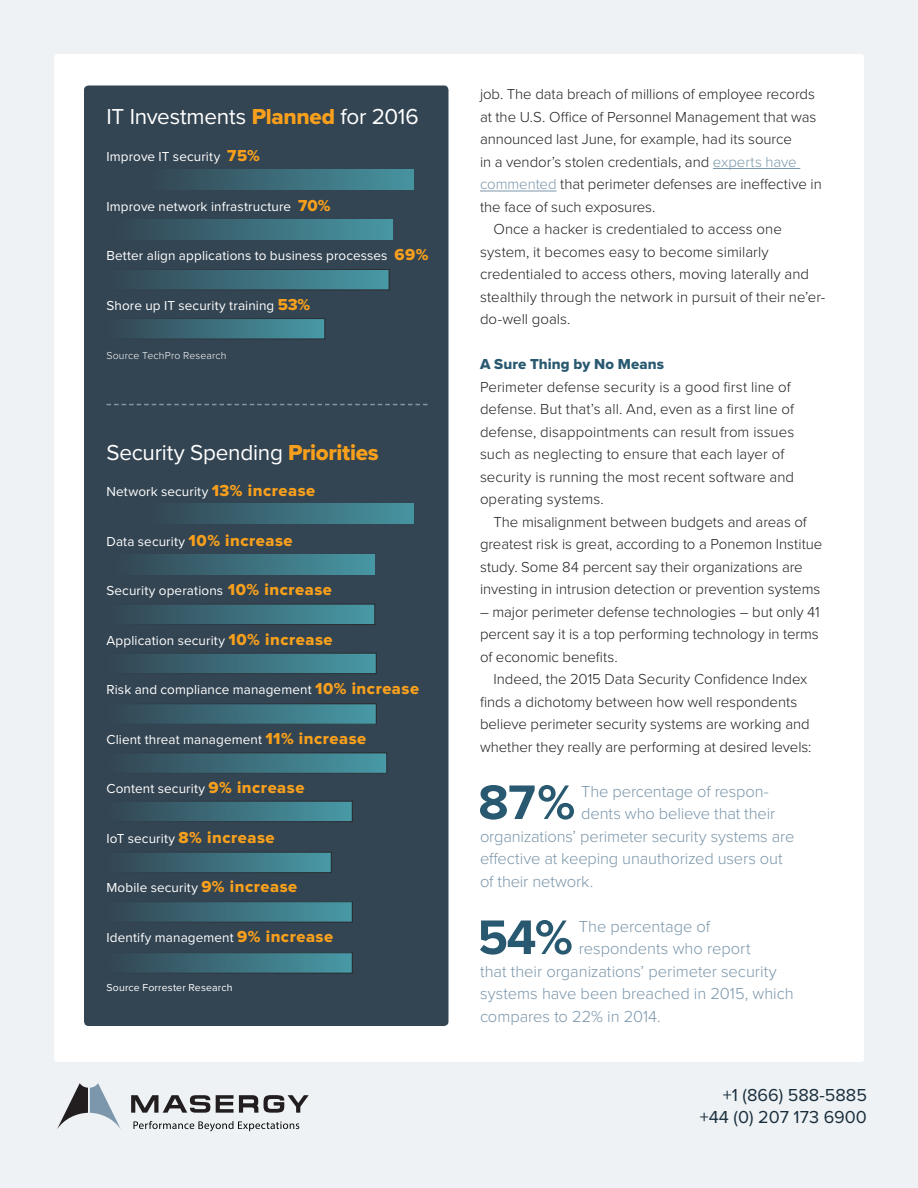
<style>
.page{position:relative;width:918px;height:1188px;background:#eef2f4}
.page>*{position:absolute;margin:0;border:0;box-sizing:border-box;transform-origin:0 0}
.mas_para_indent{font:700 50.25px "Proxima Nova";color:#285970}
.mas_para_indent-2{font:22.5px "Proxima Nova";letter-spacing:-.01em;color:#fff}
.t1{font:18px "Proxima Nova";color:#192d3c}
.mas_para_indent-3{font:300 16.5px "Proxima Nova";letter-spacing:-.005em;color:#7c97ab}
.mas_para_indent-4{font:300 15px/22.5px "Proxima Nova";letter-spacing:-.005em;color:#231f20}
.mas_subhead{font:15px "Proxima Nova Extrabld";letter-spacing:.005em;color:#285970}
.mas_para_indent-5{font:13.5px "Proxima Nova";letter-spacing:.01em;color:#fff}
.mas_para_indent-6{font:10.5px "Proxima Nova";letter-spacing:.015em;color:#fff}
.mas_para_indent-7{font:300 10.5px "Proxima Nova";letter-spacing:.015em;color:#fff}
.s1{font-family:"Proxima Nova Extrabld";color:#f8a01c}
.s2{font-family:"Proxima Nova Extrabld";font-size:16.5px;color:#f8a01c}
.s3{color:#7c97ab}
</style>
<div class="page">
<div style="left:54px;top:54px;width:810px;height:1008px;background:#fff;border-radius:3px"></div>
<div style="left:84px;top:86px;width:364px;height:940px;background:#334452;border-radius:4px"></div>
<svg style="left:133px;top:1121px;width:166px;height:10px"></svg>
<svg style="left:57px;top:1083px;width:64px;height:46px"></svg>
<svg style="left:131px;top:1095px;width:79px;height:18px"></svg>
<svg style="left:216px;top:1095px;width:42px;height:18px"></svg>
<svg style="left:264px;top:1095px;width:45px;height:18px"></svg>
<hr style="left:713px;top:168px;width:87px;height:1px;background:#7c97ab">
<hr style="left:480px;top:191px;width:77px;height:1px;background:#7c97ab">
<div style="left:107px;top:319px;width:218px;height:20px;background:linear-gradient(to right,#334552,#4899a6)"></div>
<div style="left:106px;top:318px;width:219px;height:21px;border:1px solid #231f20"></div>
<div style="left:107px;top:653px;width:269px;height:21px;background:linear-gradient(to right,#334552,#4899a6)"></div>
<div style="left:106px;top:653px;width:271px;height:21px;border:1px solid #231f20"></div>
<div style="left:107px;top:704px;width:269px;height:20px;background:linear-gradient(to right,#334552,#4899a6)"></div>
<div style="left:106px;top:704px;width:271px;height:20px;border:1px solid #231f20"></div>
<div style="left:107px;top:753px;width:280px;height:20px;background:linear-gradient(to right,#334552,#4899a6)"></div>
<div style="left:106px;top:753px;width:281px;height:21px;border:1px solid #231f20"></div>
<div style="left:107px;top:801px;width:245px;height:21px;background:linear-gradient(to right,#334552,#4899a6)"></div>
<div style="left:106px;top:801px;width:247px;height:21px;border:1px solid #231f20"></div>
<div style="left:107px;top:902px;width:245px;height:20px;background:linear-gradient(to right,#334552,#4899a6)"></div>
<div style="left:106px;top:901px;width:247px;height:21px;border:1px solid #231f20"></div>
<div style="left:107px;top:953px;width:245px;height:20px;background:linear-gradient(to right,#334552,#4899a6)"></div>
<div style="left:106px;top:952px;width:247px;height:21px;border:1px solid #231f20"></div>
<div style="left:107px;top:852px;width:224px;height:21px;background:linear-gradient(to right,#334552,#4899a6)"></div>
<div style="left:106px;top:852px;width:226px;height:21px;border:1px solid #231f20"></div>
<div style="left:105px;top:269px;width:284px;height:21px;background:linear-gradient(to right,#334451,#4899a6)"></div>
<div style="left:105px;top:269px;width:284px;height:21px;border:1px solid #231f20"></div>
<div style="left:105px;top:604px;width:270px;height:21px;background:linear-gradient(to right,#334451,#4899a6)"></div>
<div style="left:105px;top:604px;width:270px;height:21px;border:1px solid #231f20"></div>
<div style="left:105px;top:219px;width:288px;height:21px;background:linear-gradient(to right,#324250,#4797a4)"></div>
<div style="left:105px;top:554px;width:270px;height:20px;background:linear-gradient(to right,#324250,#4797a3)"></div>
<div style="left:105px;top:169px;width:309px;height:20px;background:linear-gradient(to right,#313b49,#46929f)"></div>
<div style="left:105px;top:504px;width:309px;height:20px;background:linear-gradient(to right,#313b49,#46929f)"></div>
<svg style="left:106px;top:404px;width:322px;height:1px"></svg>
<p class="mas_para_indent-2" style="left:106px;top:103px;width:314px">IT Investments <span class="s1">Planned</span> for 2016</p>
<p class="mas_para_indent-5" style="left:106px;top:149px;width:155px">Improve IT security <span class="s2">75%</span></p>
<p class="mas_para_indent-5" style="left:106px;top:198px;width:225px">Improve network infrastructure <span class="s2">70%</span></p>
<p class="mas_para_indent-5" style="left:106px;top:248px;width:323px">Better align applications to business processes <span class="s2">69%</span></p>
<p class="mas_para_indent-5" style="left:106px;top:297px;width:205px">Shore up IT security training <span class="s2">53%</span></p>
<p class="mas_para_indent-7" style="left:106px;top:350px;width:122px">Source TechPro Research</p>
<p class="mas_para_indent-2" style="left:106px;top:439px;width:274px">Security Spending <span class="s1">Priorities</span></p>
<p class="mas_para_indent-5" style="left:106px;top:484px;width:210px">Network security <span class="s2">13% increase</span></p>
<p class="mas_para_indent-5" style="left:106px;top:533px;width:188px">Data security <span class="s2">10% increase</span></p>
<p class="mas_para_indent-5" style="left:106px;top:583px;width:227px">Security operations <span class="s2">10% increase</span></p>
<p class="mas_para_indent-5" style="left:106px;top:632px;width:228px">Application security <span class="s2">10% increase</span></p>
<p class="mas_para_indent-5" style="left:106px;top:682px;width:314px">Risk and compliance management <span class="s2">10% increase</span></p>
<p class="mas_para_indent-5" style="left:106px;top:731px;width:261px">Client threat management <span class="s2">11% increase</span></p>
<p class="mas_para_indent-5" style="left:106px;top:781px;width:199px">Content security <span class="s2">9% increase</span></p>
<p class="mas_para_indent-5" style="left:106px;top:830px;width:170px">IoT security <span class="s2">8% increase</span></p>
<p class="mas_para_indent-5" style="left:106px;top:880px;width:192px">Mobile security <span class="s2">9% increase</span></p>
<p class="mas_para_indent-5" style="left:106px;top:929px;width:228px">Identify management <span class="s2">9% increase</span></p>
<p class="mas_para_indent-6" style="left:106px;top:982px;width:128px">Source Forrester Research</p>
<p class="mas_para_indent-4" style="left:480px;top:83px;width:343px">job. The data breach of millions of employee records at the U.S. Office of Personnel Management that was announced last June, for example, had its source<br>in a vendor’s stolen credentials, and <span class="s3">experts have commented</span> that perimeter defenses are ineffective in the face of such exposures.</p>
<p class="mas_para_indent-4" style="left:480px;top:218px;width:347px;text-indent:14px">Once a hacker is credentialed to access one system, it becomes easy to become similarly credentialed to access others, moving laterally and stealthily through the network in pursuit of their ne’er&shy;do-well goals.</p>
<p class="mas_subhead" style="left:480px;top:355px;width:186px">A Sure Thing by No Means</p>
<p class="mas_para_indent-4" style="left:480px;top:376px;width:316px">Perimeter defense security is a good first line of defense. But that’s all. And, even as a first line of defense, disappointments can result from issues such as neglecting to ensure that each layer of security is running the most recent software and operating systems.</p>
<p class="mas_para_indent-4" style="left:480px;top:511px;width:344px;text-indent:14px">The misalignment between budgets and areas of greatest risk is great, according to a Ponemon Institue study. Some 84 percent say their organizations are investing in intrusion detection or prevention systems</p>
<p class="mas_para_indent-4" style="left:480px;top:601px;width:341px;text-align:justify">– major perimeter defense technologies – but only 41 percent say it is a top performing technology in terms of economic benefits.</p>
<p class="mas_para_indent-4" style="left:480px;top:668px;width:333px;text-indent:14px">Indeed, the 2015 Data Security Confidence Index finds a dichotomy between how well respondents believe perimeter security systems are working and whether they really are performing at desired levels:</p>
<p class="mas_para_indent" style="left:478px;top:772px;width:99px">87%</p>
<p class="mas_para_indent-3" style="left:581px;top:781px;width:189px">The percentage of respon-</p>
<p class="mas_para_indent-3" style="left:581px;top:804px;width:196px">dents who believe that their</p>
<p class="mas_para_indent-3" style="left:480px;top:826px;width:316px">organizations’ perimeter security systems are</p>
<p class="mas_para_indent-3" style="left:480px;top:849px;width:304px">effective at keeping unauthorized users out</p>
<p class="mas_para_indent-3" style="left:480px;top:871px;width:115px">of their network.</p>
<p class="mas_para_indent" style="left:478px;top:907px;width:97px">54%</p>
<p class="mas_para_indent-3" style="left:579px;top:916px;width:133px">The percentage of</p>
<p class="mas_para_indent-3" style="left:579px;top:939px;width:173px">respondents who report</p>
<p class="mas_para_indent-3" style="left:480px;top:961px;width:298px">that their organizations’ perimeter security</p>
<p class="mas_para_indent-3" style="left:480px;top:984px;width:315px">systems have been breached in 2015, which</p>
<p class="mas_para_indent-3" style="left:480px;top:1006px;width:182px">compares to 22% in 2014.</p>
<p class="t1" style="left:723px;top:1084px;width:146px">+1 (866) 588-5885</p>
<p class="t1" style="left:700px;top:1106px;width:169px">+44 (0) 207 173 6900</p>
</div>
